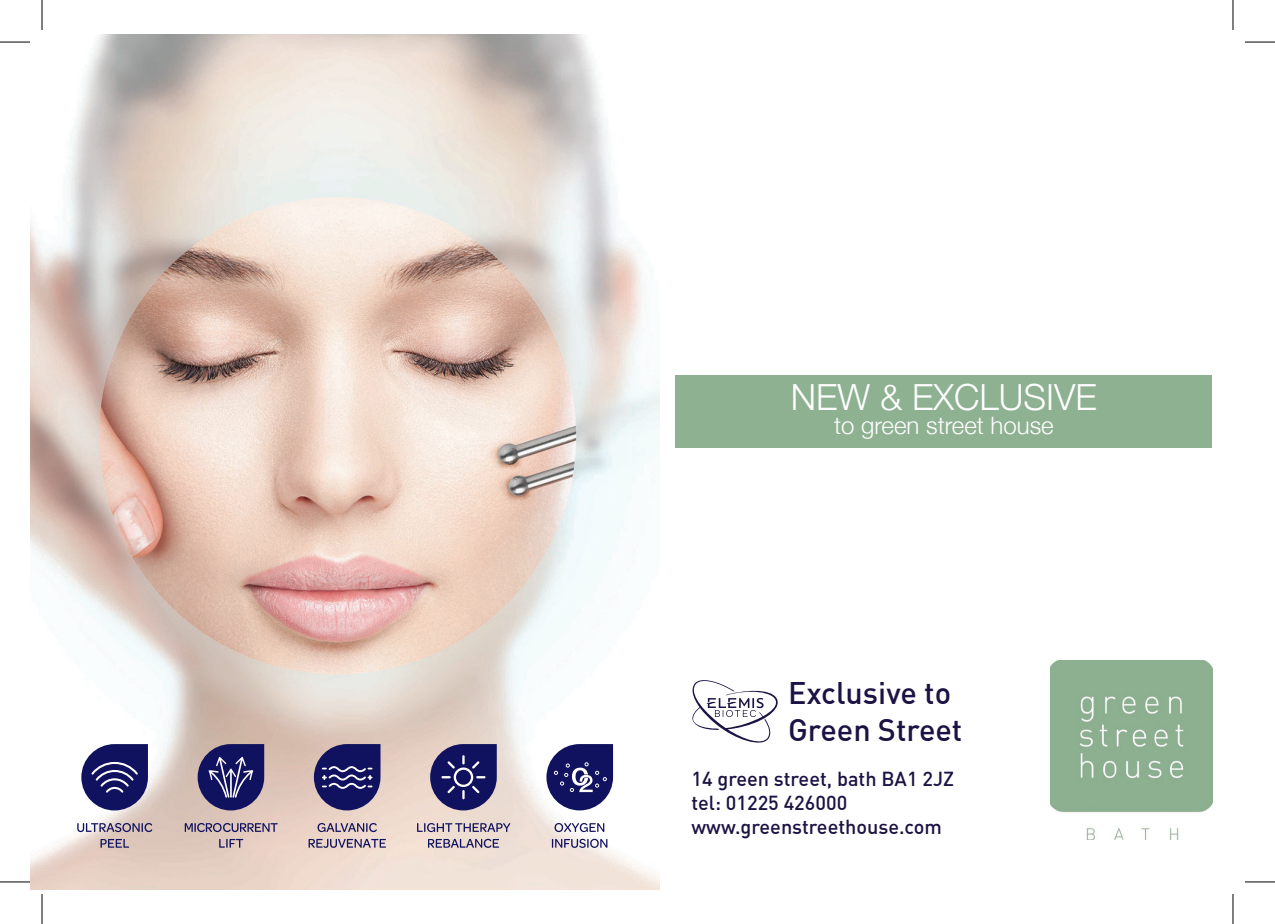
<style>
.page{position:relative;width:1275px;height:924px;background:#fff}
.page>*{position:absolute;margin:0;border:0;box-sizing:border-box;transform-origin:0 0}
.t1{font:300 36px "Helvetica Neue";color:#fff}
.t2{font:500 30.6px/36.8px "DIN";color:#1c1243}
.t3{font:300 24px "Helvetica Neue";color:#fff}
.t4{font:500 19.8px/23.8px "DIN";color:#1c1243}
</style>
<div class="page">
<img style="left:31px;top:34px;width:628px;height:855px">
<svg style="left:81px;top:743px;width:67px;height:67px"></svg>
<svg style="left:198px;top:743px;width:66px;height:67px"></svg>
<svg style="left:430px;top:743px;width:67px;height:67px"></svg>
<svg style="left:314px;top:743px;width:66px;height:67px"></svg>
<svg style="left:546px;top:743px;width:67px;height:67px"></svg>
<svg style="left:77px;top:822px;width:75px;height:9px"></svg>
<svg style="left:100px;top:838px;width:29px;height:9px"></svg>
<svg style="left:185px;top:822px;width:93px;height:9px"></svg>
<svg style="left:219px;top:838px;width:24px;height:9px"></svg>
<svg style="left:417px;top:822px;width:93px;height:9px"></svg>
<svg style="left:428px;top:838px;width:71px;height:9px"></svg>
<svg style="left:317px;top:822px;width:60px;height:9px"></svg>
<svg style="left:308px;top:838px;width:78px;height:9px"></svg>
<svg style="left:554px;top:822px;width:50px;height:9px"></svg>
<svg style="left:552px;top:838px;width:55px;height:9px"></svg>
<svg style="left:651px;top:649px;width:8px;height:218px"></svg>
<svg style="left:692px;top:680px;width:86px;height:63px"></svg>
<img style="left:1050px;top:660px;width:162px;height:178px">
<div style="left:676px;top:375px;width:536px;height:72px;background:#8db191"></div>
<hr style="left:0;top:42px;width:30px;height:1px;background:#000">
<hr style="left:1245px;top:42px;width:30px;height:1px;background:#000">
<hr style="left:0;top:881px;width:30px;height:1px;background:#000">
<hr style="left:1245px;top:881px;width:30px;height:1px;background:#000">
<hr style="left:42px;top:0;width:1px;height:30px;background:#000">
<hr style="left:42px;top:893px;width:1px;height:30px;background:#000">
<hr style="left:1232px;top:0;width:1px;height:30px;background:#000">
<hr style="left:1232px;top:893px;width:1px;height:30px;background:#000">
<h1 class="t1" style="left:791px;top:368px;width:308px">NEW &amp; EXCLUSIVE</h1>
<p class="t3" style="left:834px;top:406px;width:221px">to green street house</p>
<h2 class="t2" style="left:788px;top:673px;width:176px">Exclusive to<br>Green Street</h2>
<p class="t4" style="left:691px;top:766px;width:264px">14 green street, bath BA1 2JZ tel: 01225 426000 www.greenstreethouse.com</p>
</div>
